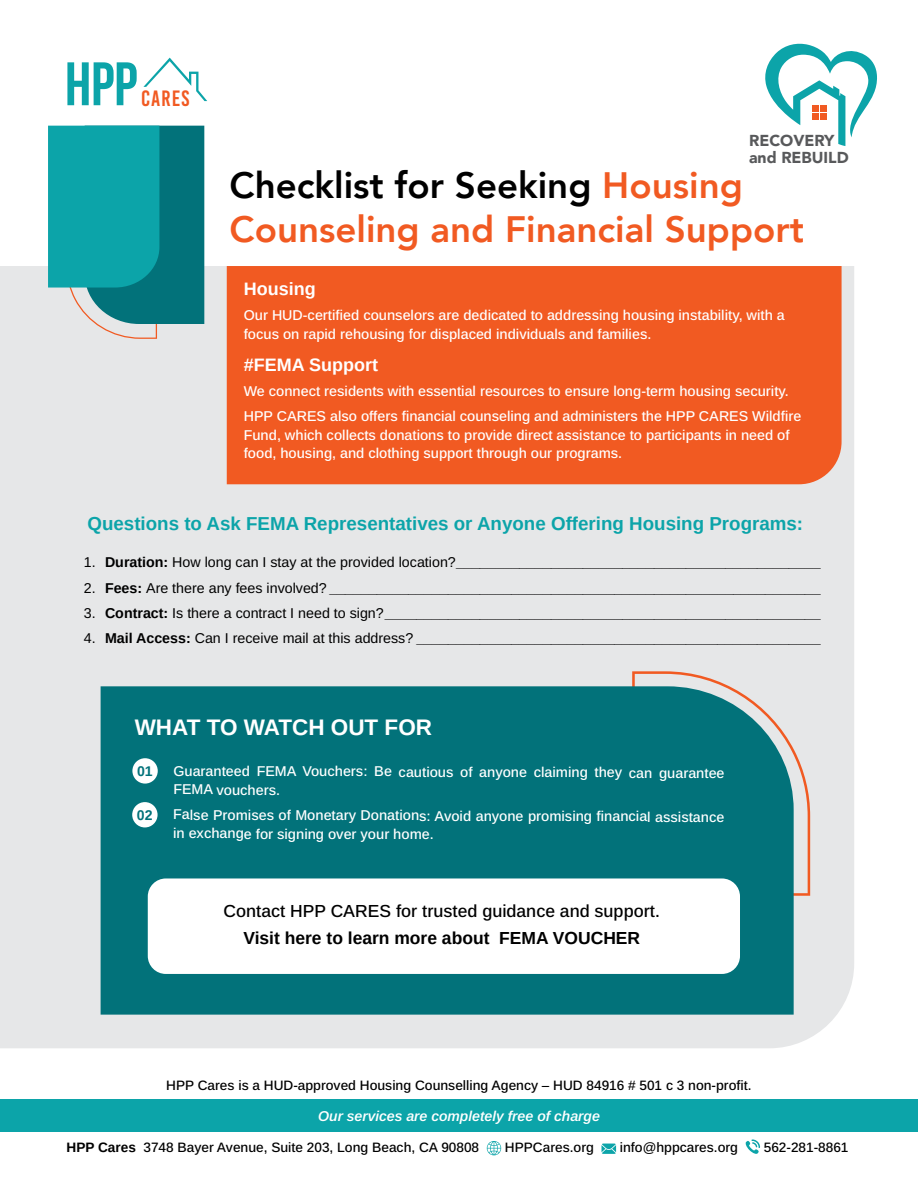
<style>
.page{position:relative;width:918px;height:1188px;background:#fff}
.page>*{position:absolute;margin:0;border:0;box-sizing:border-box;transform-origin:0 0}
.t1{font:61.2px "Bebas Neue";color:#0ca4a9}
.t2{font:800 36.6px/44px "Avenir";color:#f15a22}
.t3{font:700 22.5px "Arimo";color:#fff}
.t4{font:22.2px "Bebas Kai";letter-spacing:.05em;color:#f15a22}
.t5{font:700 18.75px "Arimo";color:#0ca4a9}
.t6{font:700 18px "Arimo";color:#fff}
.t7{font:500 17.4px "Arimo";color:#000}
.t8{font:700 17.4px "Arimo";color:#000}
.t9{font:900 15.9px/17.2px "Avenir";color:#58595b}
.t10{font:500 14.25px/18.8px "Arimo";color:#fff}
.t11{font:700 14.25px "Arimo";color:#000}
.t12{font:italic 600 14.25px "Arimo";color:#fff}
.t13{font:700 14.1px "Arimo";color:#02727a}
.t14{font:500 13.65px "Arimo";color:#000}
.s1{color:#000}
.s2{font-weight:400}
.s3{font-weight:700}
</style>
<div class="page">
<div style="left:0;top:1100px;width:918px;height:32px;background:#0ca4a9"></div>
<svg style="left:487px;top:1141px;width:14px;height:14px"></svg>
<svg style="left:602px;top:1144px;width:14px;height:10px"></svg>
<svg style="left:745px;top:1139px;width:15px;height:15px"></svg>
<svg style="left:143px;top:58px;width:64px;height:43px"></svg>
<svg style="left:765px;top:43px;width:112px;height:103px"></svg>
<div style="left:0;top:266px;width:854px;height:782px;background:#e6e7e8"></div>
<svg style="left:48px;top:126px;width:156px;height:213px;background:#259ba0"></svg>
<div style="left:227px;top:266px;width:615px;height:218px;background:#f15a22"></div>
<svg style="left:632px;top:671px;width:178px;height:225px;background:#e7d7d2"></svg>
<div style="left:101px;top:686px;width:693px;height:329px;background:#02727a"></div>
<div style="left:132px;top:758px;width:26px;height:26px;background:#fff;border-radius:50%"></div>
<div style="left:132px;top:802px;width:26px;height:25px;background:#fff;border-radius:50%"></div>
<div style="left:148px;top:878px;width:592px;height:96px;background:#fff;border-radius:18px"></div>
<h1 class="t1" style="left:65px;top:51px;width:74px">HPP</h1>
<h3 class="t4" style="left:141px;top:86px;width:50px">CARES</h3>
<p class="t9" style="left:749px;top:131px;width:101px">RECOVERY and REBUILD</p>
<h2 class="t2" style="left:230px;top:163px;width:576px"><span class="s1">Checklist for Seeking</span> Housing<br>Counseling and Financial Support</h2>
<p class="t6" style="left:244px;top:277px;width:73px">Housing</p>
<p class="t10" style="left:244px;top:306px;width:543px">Our HUD-certified counselors are dedicated to addressing housing instability, with a focus on rapid rehousing for displaced individuals and families.</p>
<p class="t6" style="left:244px;top:352px;width:136px">#FEMA Support</p>
<p class="t10" style="left:244px;top:379px;width:559px;line-height:25px">We connect residents with essential resources to ensure long-term housing security.<br>HPP CARES also offers financial counseling and administers the HPP CARES Wildfire</p>
<p class="t10" style="left:244px;top:426px;width:547px">Fund, which collects donations to provide direct assistance to participants in need of food, housing, and clothing support through our programs.</p>
<h3 class="t5" style="left:87px;top:510px;width:717px">Questions to Ask FEMA Representatives or Anyone Offering Housing Programs:</h3>
<p class="t11" style="left:84px;top:553px;width:738px"><span class="s2">1.</span> Duration: <span class="s2">How long can I stay at the provided location?</span>______________________________________________</p>
<p class="t11" style="left:84px;top:578px;width:739px"><span class="s2">2.</span> Fees: <span class="s2">Are there any fees involved?</span> ______________________________________________________________</p>
<p class="t11" style="left:84px;top:603px;width:739px"><span class="s2">3.</span> Contract: <span class="s2">Is there a contract I need to sign?</span>_______________________________________________________</p>
<p class="t11" style="left:84px;top:628px;width:739px"><span class="s2">4.</span> Mail Access: <span class="s2">Can I receive mail at this address?</span> ___________________________________________________</p>
<h3 class="t3" style="left:135px;top:712px;width:299px">WHAT TO WATCH OUT FOR</h3>
<p class="t13" style="left:137px;top:761px;width:17px">01</p>
<p class="t10" style="left:173px;top:763px;width:553px;line-height:17.9px">Guaranteed FEMA Vouchers: Be cautious of anyone claiming they can guarantee<br>FEMA vouchers.</p>
<p class="t13" style="left:137px;top:805px;width:17px">02</p>
<p class="t10" style="left:173px;top:807px;width:553px;line-height:18px">False Promises of Monetary Donations: Avoid anyone promising financial assistance in exchange for signing over your home.</p>
<p class="t7" style="left:224px;top:899px;width:438px">Contact HPP CARES for trusted guidance and support.</p>
<p class="t8" style="left:243px;top:926px;width:398px">Visit here to learn more about FEMA VOUCHER</p>
<p class="t14" style="left:166px;top:1075px;width:587px">HPP Cares is a HUD-approved Housing Counselling Agency – HUD 84916 # 501 c 3 non-profit.</p>
<p class="t12" style="left:318px;top:1106px;width:283px">Our services are completely free of charge</p>
<p class="t14" style="left:67px;top:1138px;width:414px"><span class="s3">HPP Cares</span> 3748 Bayer Avenue, Suite 203, Long Beach, CA 90808</p>
<p class="t14" style="left:505px;top:1138px;width:90px">HPPCares.org</p>
<p class="t14" style="left:620px;top:1138px;width:120px">info@hppcares.org</p>
<p class="t14" style="left:764px;top:1138px;width:86px">562-281-8861</p>
</div>
